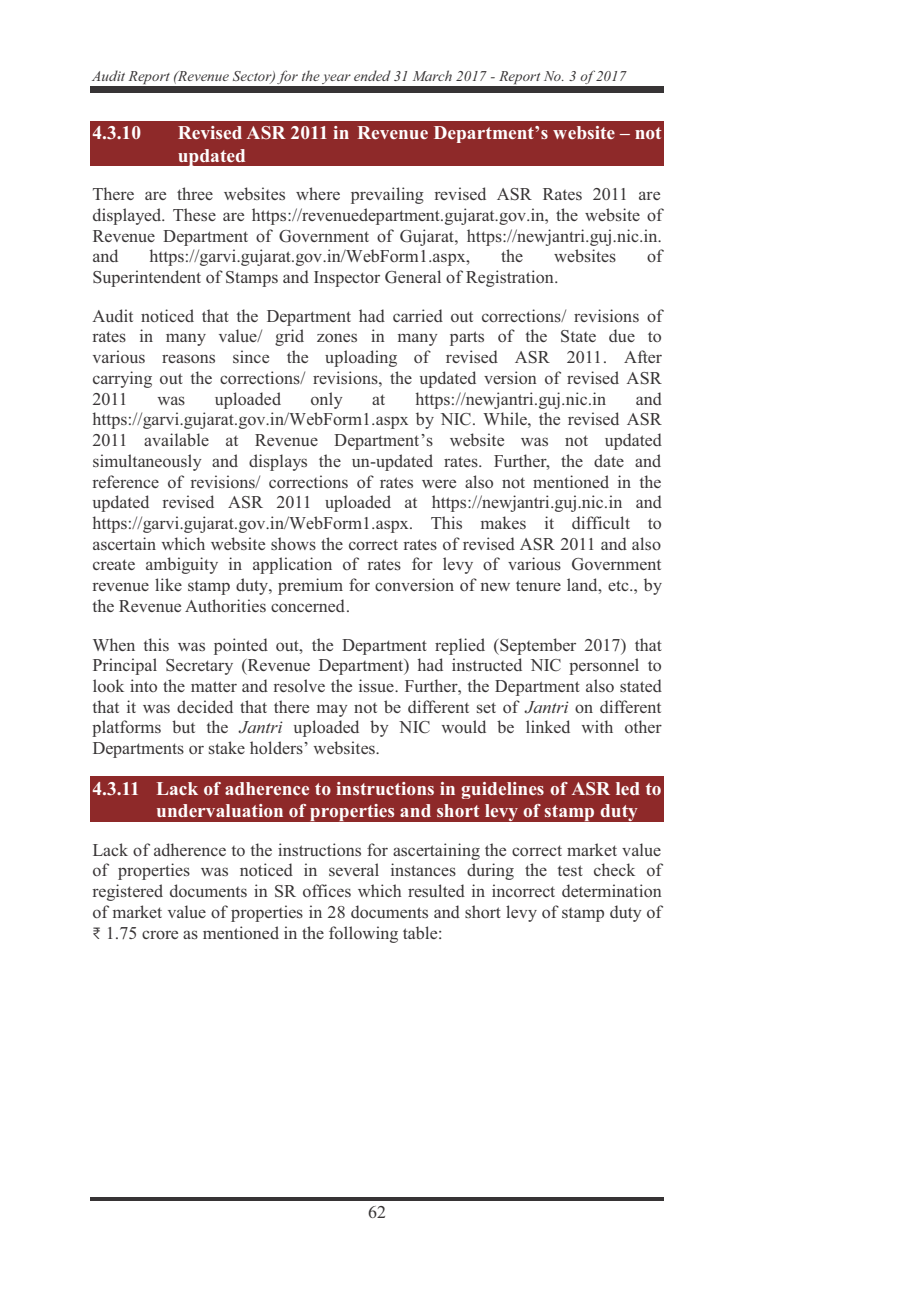
<style>
.page{position:relative;width:919px;height:1289px;background:#fff}
.page>*{position:absolute;margin:0;border:0;box-sizing:border-box;transform-origin:0 0}
.t1{font:700 19.5px/22.5px "Times New Roman";color:#fff}
.t2{font:18px/20.7px "Times New Roman";color:#373435;text-align:justify}
.t3{font:italic 15px "Times New Roman";color:#373435}
.s1{font-style:italic}
.s2{font-family:"Calibri";font-weight:300}
</style>
<div class="page">
<div style="left:90px;top:88px;width:574px;height:5px;background:#373435"></div>
<hr style="left:90px;top:86px;width:574px;height:1px;background:#373435">
<hr style="left:90px;top:1197px;width:574px;height:3px;background:#373435">
<div style="left:90px;top:121px;width:574px;height:23px;background:#8e2929"></div>
<div style="left:90px;top:144px;width:574px;height:22px;background:#8e2929"></div>
<div style="left:90px;top:776px;width:574px;height:23px;background:#8e2929"></div>
<div style="left:90px;top:799px;width:574px;height:22px;background:#8e2929"></div>
<p class="t3" style="left:92px;top:70px;width:535px">Audit Report (Revenue Sector) for the year ended 31 March 2017 - Report No. 3 of 2017</p>
<p class="t1" style="left:92px;top:124px;width:50px">4.3.10</p>
<p class="t1" style="left:178px;top:124px;width:485px">Revised ASR 2011 in Revenue Department’s website – not updated</p>
<p class="t2" style="left:92px;top:185px;width:571px">There are three websites where prevailing revised ASR Rates 2011 are displayed. These are https://revenuedepartment.gujarat.gov.in, the website of Revenue Department of Government of Gujarat, https://newjantri.guj.nic.in. and</p>
<p class="t2" style="left:149px;top:248px;width:322px">https://garvi.gujarat.gov.in/WebForm1.aspx,</p>
<p class="t2" style="left:501px;top:248px;width:23px">the</p>
<p class="t2" style="left:554px;top:248px;width:63px">websites</p>
<p class="t2" style="left:647px;top:248px;width:17px">of</p>
<p class="t2" style="left:92px;top:259px;width:571px;line-height:38.7px">Superintendent of Stamps and Inspector General of Registration.<br>Audit noticed that the Department had carried out corrections/ revisions of</p>
<p class="t2" style="left:92px;top:328px;width:571px">rates in many value/ grid zones in many parts of the State due to various reasons since the uploading of revised ASR 2011. After carrying out the corrections/ revisions, the updated version of revised ASR 2011</p>
<p class="t2" style="left:92px;top:390px;width:571px;text-indent:543px">and https://garvi.gujarat.gov.in/WebForm1.aspx by NIC. While, the revised ASR 2011 available at Revenue Department’s website was not updated simultaneously and displays the un-updated rates. Further, the date and reference of revisions/ corrections of rates were also not mentioned in the updated revised ASR 2011 uploaded at https://newjantri.guj.nic.in and https://garvi.gujarat.gov.in/WebForm1.aspx. This makes it difficult to ascertain which website shows the correct rates of revised ASR 2011 and also create ambiguity in application of rates for levy of various Government revenue like stamp duty, premium for conversion of new tenure land, etc., by the Revenue Authorities concerned.</p>
<p class="t2" style="left:92px;top:636px;width:571px">When this was pointed out, the Department replied (September 2017) that Principal Secretary (Revenue Department) had instructed NIC personnel to look into the matter and resolve the issue. Further, the Department also stated that it was decided that there may not be different set of <span class="s1">Jantri</span> on different platforms but the <span class="s1">Jantri</span> uploaded by NIC would be linked with other Departments or stake holders’ websites.</p>
<p class="t1" style="left:156px;top:779px;width:507px;text-indent:-64px">4.3.11 Lack of adherence to instructions in guidelines of ASR led to undervaluation of properties and short levy of stamp duty</p>
<p class="t2" style="left:92px;top:841px;width:570px">Lack of adherence to the instructions for ascertaining the correct market value of properties was noticed in several instances during the test check of registered documents in SR offices which resulted in incorrect determination of market value of properties in 28 documents and short levy of stamp duty of <span class="s2">₹</span> 1.75 crore as mentioned in the following table:</p>
<p class="t2" style="left:157px;top:390px;width:29px">was</p>
<p class="t2" style="left:215px;top:390px;width:68px">uploaded</p>
<p class="t2" style="left:310px;top:390px;width:34px">only</p>
<p class="t2" style="left:372px;top:390px;width:14px">at</p>
<p class="t2" style="left:415px;top:390px;width:192px">https://newjantri.guj.nic.in</p>
<p class="t2" style="left:368px;top:1203px;width:19px">62</p>
</div>
